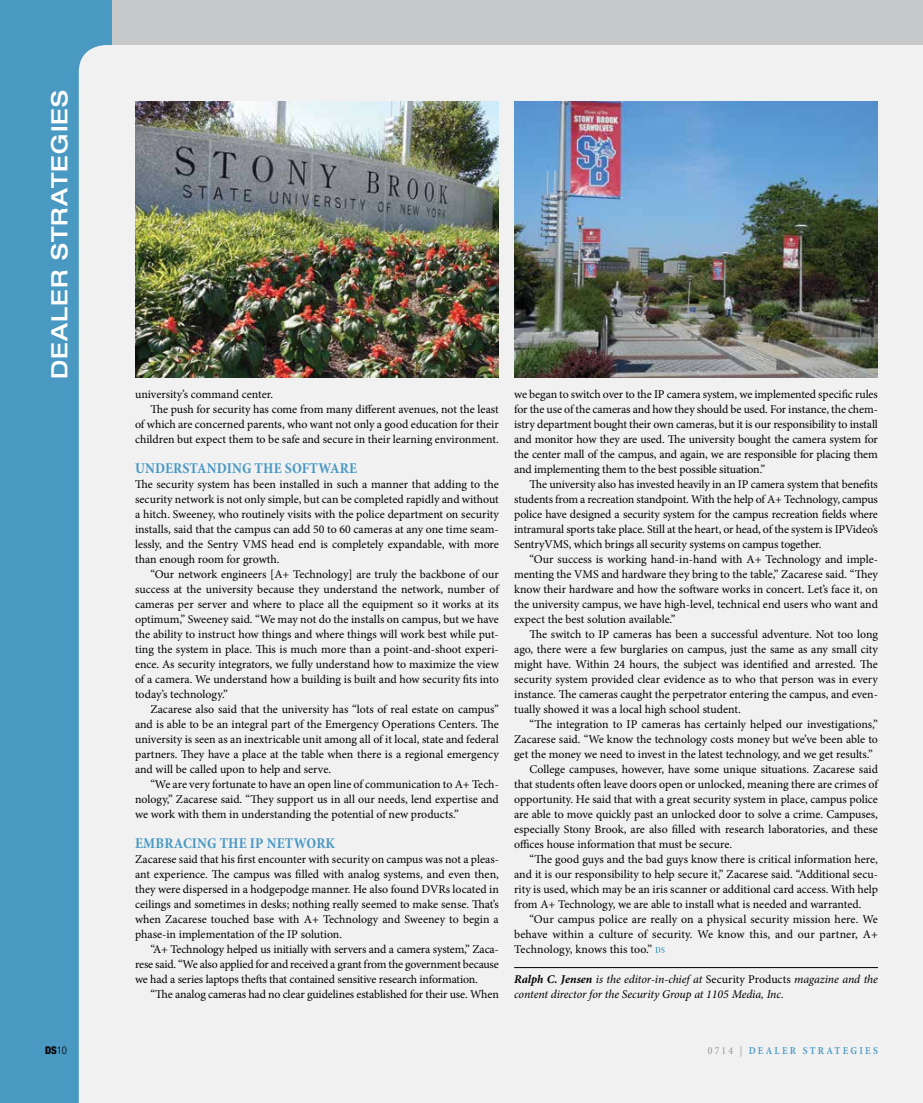
<style>
.page{position:relative;width:923px;height:1103px;background:#fff}
.page>*{position:absolute;margin:0;border:0;box-sizing:border-box;transform-origin:0 0}
.t1{font:500 expanded 22.5px "Helvetica Neue LT Std";letter-spacing:.05em;color:#fff}
.t2{font:700 condensed 15px "Minion Pro";letter-spacing:.01em;color:#4a99c3}
.t3{font:11.88px/15px "Minion Pro";letter-spacing:-.005em;color:#000;text-align:justify}
.t4{font:italic 11.88px/15px "Minion Pro";letter-spacing:-.01em;color:#000}
.t5{font:600 condensed 10.62px "Minion Pro";letter-spacing:.21em;color:#4a99c3}
.t6{font:800 condensed 10.62px "Helvetica Neue LT Std";color:#000}
.s1{font-weight:700}
.s2{font-style:normal}
.s3{font-weight:300}
.s4{font-weight:400;color:#939598}
</style>
<div class="page">
<div style="left:0;top:0;width:922px;height:1102px;background:#c7c8ca"></div>
<div style="left:0;top:0;width:111px;height:1102px;background:#4a99c3"></div>
<div style="left:79px;top:45px;width:843px;height:1057px;background:#f1f1f2"></div>
<hr style="left:514px;top:967px;width:364px;height:1px;background:#000">
<svg style="left:655px;top:947px;width:9px;height:6px"></svg>
<img style="left:514px;top:101px;width:364px;height:277px">
<img style="left:135px;top:101px;width:364px;height:276px">
<h1 class="t1" style="left:46px;top:379px;width:291px;rotate:-90deg">Dealer strategies</h1>
<p class="t3" style="left:135px;top:386px;width:139px">university’s command center.</p>
<p class="t3" style="left:150px;top:401px;width:350px">The push for security has come from many different avenues, not the least</p>
<p class="t3" style="left:135px;top:416px;width:365px">of which are concerned parents, who want not only a good education for their</p>
<p class="t3" style="left:135px;top:431px;width:365px">children but expect them to be safe and secure in their learning environment.</p>
<p class="t2" style="left:135px;top:457px;width:223px">UNDERSTANDING THE SOFTWARE</p>
<p class="t3" style="left:135px;top:476px;width:365px">The security system has been installed in such a manner that adding to the security network is not only simple, but can be completed rapidly and without a hitch. Sweeney, who routinely visits with the police department on security installs, said that the campus can add 50 to 60 cameras at any one time seam&shy;lessly, and the Sentry VMS head end is completely expandable, with more than enough room for growth.</p>
<p class="t3" style="left:135px;top:566px;width:365px;text-indent:15px">“Our network engineers [A+ Technology] are truly the backbone of our success at the university because they understand the network, number of cameras per server and where to place all the equipment so it works at its optimum,” Sweeney said. “We may not do the installs on campus, but we have the ability to instruct how things and where things will work best while put&shy;ting the system in place. This is much more than a point-and-shoot experi&shy;ence. As security integrators, we fully understand how to maximize the view of a camera. We understand how a building is built and how security fits into today’s technology.”</p>
<p class="t3" style="left:135px;top:701px;width:365px;text-indent:15px">Zacarese also said that the university has “lots of real estate on campus” and is able to be an integral part of the Emergency Operations Centers. The university is seen as an inextricable unit among all of it local, state and federal partners. They have a place at the table when there is a regional emergency and will be called upon to help and serve.</p>
<p class="t3" style="left:135px;top:776px;width:365px;text-indent:15px">“We are very fortunate to have an open line of communication to A+ Tech&shy;nology,” Zacarese said. “They support us in all our needs, lend expertise and we work with them in understanding the potential of new products.”</p>
<p class="t2" style="left:135px;top:832px;width:201px">EMBRACING THE IP NETWORK</p>
<p class="t3" style="left:135px;top:851px;width:365px">Zacarese said that his first encounter with security on campus was not a pleas&shy;ant experience. The campus was filled with analog systems, and even then, they were dispersed in a hodgepodge manner. He also found DVRs located in ceilings and sometimes in desks; nothing really seemed to make sense. That’s when Zacarese touched base with A+ Technology and Sweeney to begin a phase-in implementation of the IP solution.</p>
<p class="t3" style="left:135px;top:941px;width:365px;text-indent:15px">“A+ Technology helped us initially with servers and a camera system,” Zaca&shy;rese said. “We also applied for and received a grant from the government because we had a series laptops thefts that contained sensitive research information.</p>
<p class="t3" style="left:150px;top:986px;width:350px">“The analog cameras had no clear guidelines established for their use. When</p>
<p class="t3" style="left:514px;top:386px;width:365px">we began to switch over to the IP camera system, we implemented specific rules for the use of the cameras and how they should be used. For instance, the chem&shy;istry department bought their own cameras, but it is our responsibility to install and monitor how they are used. The university bought the camera system for the center mall of the campus, and again, we are responsible for placing them and implementing them to the best possible situation.”</p>
<p class="t3" style="left:514px;top:476px;width:365px;text-indent:15px">The university also has invested heavily in an IP camera system that benefits students from a recreation standpoint. With the help of A+ Technology, campus police have designed a security system for the campus recreation fields where intramural sports take place. Still at the heart, or head, of the system is IPVideo’s SentryVMS, which brings all security systems on campus together.</p>
<p class="t3" style="left:514px;top:551px;width:365px;text-indent:15px">“Our success is working hand-in-hand with A+ Technology and imple&shy;menting the VMS and hardware they bring to the table,” Zacarese said. “They know their hardware and how the software works in concert. Let’s face it, on the university campus, we have high-level, technical end users who want and expect the best solution available.”</p>
<p class="t3" style="left:514px;top:626px;width:365px;text-indent:15px">The switch to IP cameras has been a successful adventure. Not too long ago, there were a few burglaries on campus, just the same as any small city might have. Within 24 hours, the subject was identified and arrested. The security system provided clear evidence as to who that person was in every instance. The cameras caught the perpetrator entering the campus, and even&shy;tually showed it was a local high school student.</p>
<p class="t3" style="left:529px;top:716px;width:350px">“The integration to IP cameras has certainly helped our investigations,”</p>
<p class="t3" style="left:514px;top:731px;width:365px">Zacarese said. “We know the technology costs money but we’ve been able to</p>
<p class="t3" style="left:514px;top:746px;width:360px">get the money we need to invest in the latest technology, and we get results.”</p>
<p class="t3" style="left:529px;top:761px;width:350px">College campuses, however, have some unique situations. Zacarese said</p>
<p class="t3" style="left:514px;top:776px;width:365px">that students often leave doors open or unlocked, meaning there are crimes of</p>
<p class="t3" style="left:514px;top:791px;width:365px">opportunity. He said that with a great security system in place, campus police</p>
<p class="t3" style="left:514px;top:806px;width:365px">are able to move quickly past an unlocked door to solve a crime. Campuses,</p>
<p class="t3" style="left:514px;top:821px;width:365px">especially Stony Brook, are also filled with research laboratories, and these</p>
<p class="t3" style="left:514px;top:836px;width:219px">offices house information that must be secure.</p>
<p class="t3" style="left:529px;top:851px;width:350px">“The good guys and the bad guys know there is critical information here,</p>
<p class="t3" style="left:514px;top:866px;width:365px">and it is our responsibility to help secure it,” Zacarese said. “Additional secu-</p>
<p class="t3" style="left:514px;top:881px;width:365px">rity is used, which may be an iris scanner or additional card access. With help</p>
<p class="t3" style="left:514px;top:896px;width:349px">from A+ Technology, we are able to install what is needed and warranted.</p>
<p class="t3" style="left:529px;top:911px;width:350px">“Our campus police are really on a physical security mission here. We</p>
<p class="t3" style="left:514px;top:926px;width:365px">behave within a culture of security. We know this, and our partner, A+</p>
<p class="t3" style="left:514px;top:941px;width:140px">Technology, knows this too.”</p>
<p class="t4" style="left:514px;top:971px;width:365px"><span class="s1">Ralph C. Jensen</span> is the editor-in-chief at <span class="s2">Security Products</span> magazine and the content director for the Security Group at 1105 Media, Inc.</p>
<p class="t6" style="left:45px;top:1044px;width:24px">Ds<span class="s3">10</span></p>
<p class="t5" style="left:707px;top:1043px;width:172px"><span class="s4">0714 |</span> DEALER STRATEGIES</p>
</div>
